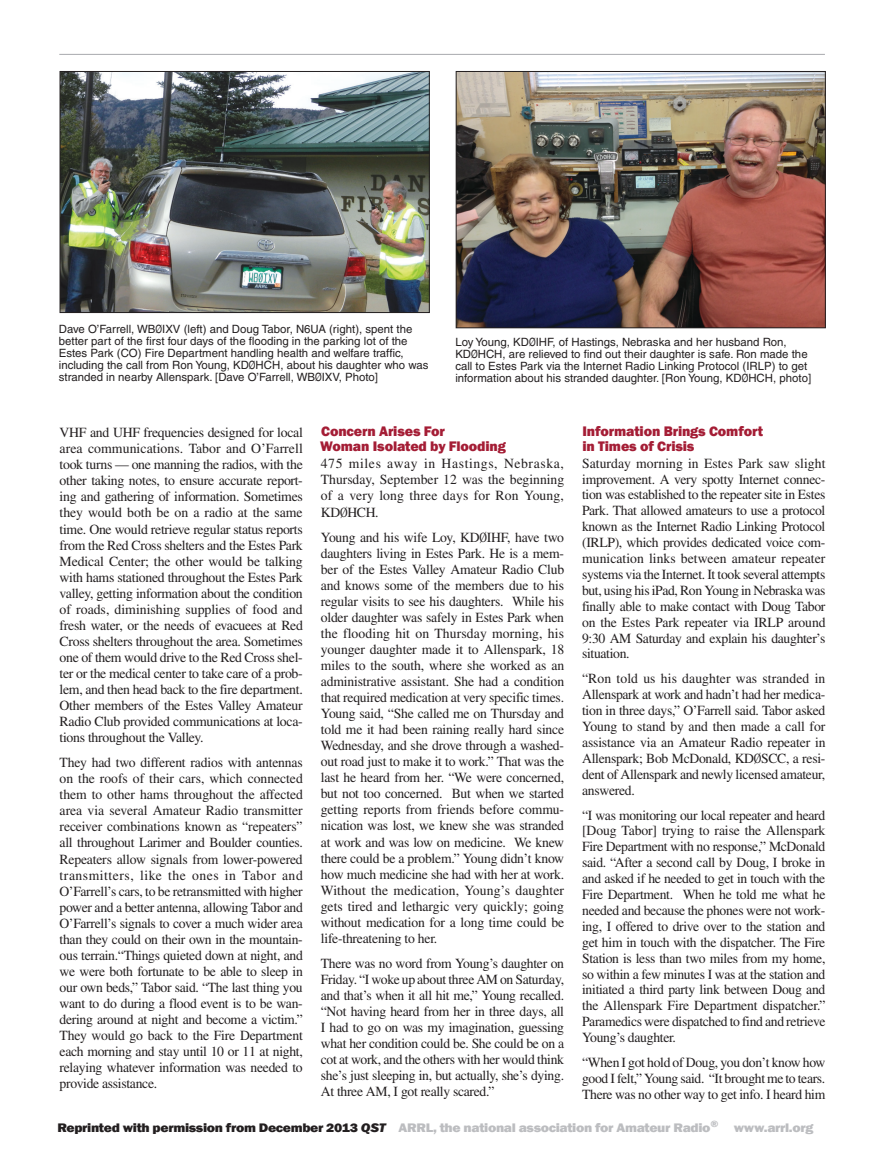
<style>
.page{position:relative;width:885px;height:1161px;background:#fff}
.page>*{position:absolute;margin:0;border:0;box-sizing:border-box;transform-origin:0 0}
.Subhead_1{font:800 14.25px/15px "Franklin Gothic";letter-spacing:-.01em;color:#a41d35}
.Body_Text{font:13.95px/16px "Times";letter-spacing:-.025em;color:#231f20;text-align:justify}
.t1{font:800 12.75px "Franklin Gothic";letter-spacing:-.025em;color:#bcbdc0;scale:1.1 1}
.t2{font:11.4px/12px "Helvetica";color:#231f20}
.s1{color:#231f20}
.s2{font-style:italic;color:#231f20}
</style>
<div class="page">
<hr style="left:59px;top:54px;width:765px;height:1px;background:#a8a9ad">
<img style="left:457px;top:73px;width:366px;height:253px">
<div style="left:455px;top:71px;width:370px;height:257px;border:1px solid #231f20"></div>
<img style="left:62px;top:73px;width:365px;height:238px">
<div style="left:60px;top:71px;width:369px;height:242px;border:1px solid #231f20"></div>
<p class="t2" style="left:59px;top:323px;width:371px">Dave O’Farrell, WBØIXV (left) and Doug Tabor, N6UA (right), spent the better part of the first four days of the flooding in the parking lot of the Estes Park (CO) Fire Department handling health and welfare traffic, including the call from Ron Young, KDØHCH, about his daughter who was stranded in nearby Allenspark. [Dave O’Farrell, WBØIXV, Photo]</p>
<p class="t2" style="left:455px;top:336px;width:357px">Loy Young, KDØIHF, of Hastings, Nebraska and her husband Ron, KDØHCH, are relieved to find out their daughter is safe. Ron made the call to Estes Park via the Internet Radio Linking Protocol (IRLP) to get information about his stranded daughter. [Ron Young, KDØHCH, photo]</p>
<p class="Body_Text" style="left:60px;top:424px;width:245px">VHF and UHF frequencies designed for local area communications. Tabor and O’Farrell took turns — one manning the radios, with the other taking notes, to ensure accurate report&shy;ing and gathering of information. Sometimes they would both be on a radio at the same time. One would retrieve regular status reports from the Red Cross shelters and the Estes Park Medical Center; the other would be talking with hams stationed throughout the Estes Park valley, getting information about the condition of roads, diminishing supplies of food and fresh water, or the needs of evacuees at Red Cross shelters throughout the area. Sometimes one of them would drive to the Red Cross shel&shy;ter or the medical center to take care of a prob&shy;lem, and then head back to the fire department.<br>Other members of the Estes Valley Amateur Radio Club provided communications at loca&shy;tions throughout the Valley.</p>
<p class="Body_Text" style="left:60px;top:754px;width:245px">They had two different radios with antennas on the roofs of their cars, which connected them to other hams throughout the affected area via several Amateur Radio transmitter receiver combinations known as “repeaters” all throughout Larimer and Boulder counties.<br>Repeaters allow signals from lower-powered transmitters, like the ones in Tabor and O’Farrell’s cars, to be retransmitted with higher power and a better antenna, allowing Tabor and O’Farrell’s signals to cover a much wider area than they could on their own in the mountain&shy;ous terrain.“Things quieted down at night, and we were both fortunate to be able to sleep in our own beds,” Tabor said. “The last thing you want to do during a flood event is to be wan&shy;dering around at night and become a victim.” They would go back to the Fire Department each morning and stay until 10 or 11 at night, relaying whatever information was needed to provide assistance.</p>
<p class="Subhead_1" style="left:320px;top:424px;width:187px">Concern Arises For<br>Woman Isolated by Flooding</p>
<p class="Body_Text" style="left:321px;top:456px;width:245px">475 miles away in Hastings, Nebraska, Thursday, September 12 was the beginning of a very long three days for Ron Young, KDØHCH.</p>
<p class="Body_Text" style="left:321px;top:529px;width:245px">Young and his wife Loy, KDØIHF, have two daughters living in Estes Park. He is a mem&shy;ber of the Estes Valley Amateur Radio Club and knows some of the members due to his regular visits to see his daughters. While his older daughter was safely in Estes Park when the flooding hit on Thursday morning, his younger daughter made it to Allenspark, 18 miles to the south, where she worked as an administrative assistant. She had a condition that required medication at very specific times.<br>Young said, “She called me on Thursday and told me it had been raining really hard since Wednesday, and she drove through a washed&shy;out road just to make it to work.” That was the last he heard from her. “We were concerned, but not too concerned. But when we started getting reports from friends before commu&shy;nication was lost, we knew she was stranded at work and was low on medicine. We knew there could be a problem.” Young didn’t know how much medicine she had with her at work.<br>Without the medication, Young’s daughter gets tired and lethargic very quickly; going without medication for a long time could be life-threatening to her.</p>
<p class="Body_Text" style="left:321px;top:955px;width:245px">There was no word from Young’s daughter on Friday. “I woke up about three AM on Saturday, and that’s when it all hit me,” Young recalled. “Not having heard from her in three days, all I had to go on was my imagination, guessing what her condition could be. She could be on a cot at work, and the others with her would think she’s just sleeping in, but actually, she’s dying.<br>At three AM, I got really scared.”</p>
<p class="Subhead_1" style="left:582px;top:423px;width:182px">Information Brings Comfort in Times of Crisis</p>
<p class="Body_Text" style="left:582px;top:455px;width:245px">Saturday morning in Estes Park saw slight improvement. A very spotty Internet connec&shy;tion was established to the repeater site in Estes Park. That allowed amateurs to use a protocol known as the Internet Radio Linking Protocol (IRLP), which provides dedicated voice com&shy;munication links between amateur repeater systems via the Internet. It took several attempts but, using his iPad, Ron Young in Nebraska was finally able to make contact with Doug Tabor on the Estes Park repeater via IRLP around 9:30 AM Saturday and explain his daughter’s situation.</p>
<p class="Body_Text" style="left:582px;top:671px;width:245px">“Ron told us his daughter was stranded in Allenspark at work and hadn’t had her medica&shy;tion in three days,” O’Farrell said. Tabor asked Young to stand by and then made a call for assistance via an Amateur Radio repeater in Allenspark; Bob McDonald, KDØSCC, a resi&shy;dent of Allenspark and newly licensed amateur, answered.</p>
<p class="Body_Text" style="left:582px;top:807px;width:245px">“I was monitoring our local repeater and heard [Doug Tabor] trying to raise the Allenspark Fire Department with no response,” McDonald said. “After a second call by Doug, I broke in and asked if he needed to get in touch with the Fire Department. When he told me what he needed and because the phones were not work&shy;ing, I offered to drive over to the station and get him in touch with the dispatcher. The Fire Station is less than two miles from my home, so within a few minutes I was at the station and initiated a third party link between Doug and the Allenspark Fire Department dispatcher.” Paramedics were dispatched to find and retrieve Young’s daughter.</p>
<p class="Body_Text" style="left:582px;top:1054px;width:245px">“When I got hold of Doug, you don’t know how good I felt,” Young said. “It brought me to tears.<br>There was no other way to get info. I heard him</p>
<p class="t1" style="left:57px;top:1120px;width:688px"><span class="s1">Reprinted with permission from December 2013</span> <span class="s2">QST</span> ARRL, the national association for Amateur Radio<sup>®</sup> www.arrl.org</p>
</div>
